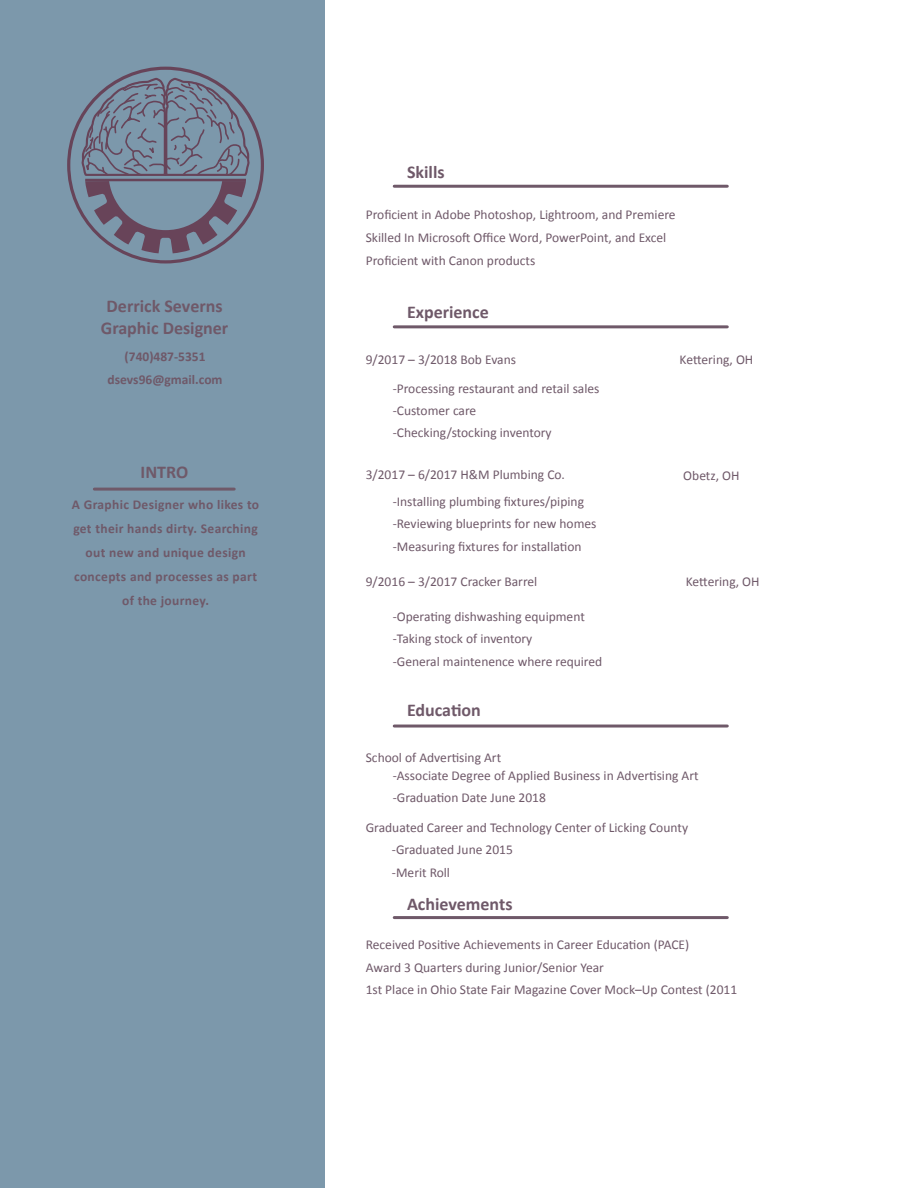
<style>
.page{position:relative;width:918px;height:1188px;background:#fff}
.page>*{position:absolute;margin:0;border:0;box-sizing:border-box;transform-origin:0 0}
.t1{font:700 18px/22.5px "Calibri";color:#6f5969;text-align:center}
.t2{font:13.5px/22.5px "Calibri";color:#6f5969}
.t3{font:700 13.5px/24px "Calibri";letter-spacing:.025em;color:#6f5969;text-align:center}
.t4{font:700 13.5px/22.5px "Calibri";color:#6f5969;text-align:center}
</style>
<div class="page">
<div style="left:0;top:0;width:324px;height:1188px;background:#7c98ab"></div>
<hr style="left:394px;top:185px;width:333px;height:3px;background:#6f5969">
<hr style="left:394px;top:916px;width:333px;height:3px;background:#6f5969">
<hr style="left:94px;top:488px;width:140px;height:3px;background:#6f5969">
<hr style="left:394px;top:325px;width:333px;height:3px;background:#6f5969">
<hr style="left:394px;top:725px;width:333px;height:3px;background:#6f5969">
<svg style="left:80px;top:76px;width:171px;height:177px"></svg>
<h1 class="t1" style="left:101px;top:294px;width:129px">Derrick Severns<br>Graphic Designer</h1>
<p class="t4" style="left:108px;top:345px;width:117px">(740)487-5351 dsevs96@gmail.com</p>
<h1 class="t1" style="left:141px;top:461px;width:49px">INTRO</h1>
<p class="t3" style="left:72px;top:493px;width:189px">A Graphic Designer who likes to get their hands dirty. Searching out new and unique design concepts and processes as part of the journey.</p>
<h1 class="t1" style="left:407px;top:161px;width:39px">Skills</h1>
<p class="t2" style="left:366px;top:203px;width:311px;line-height:23px">Proficient in Adobe Photoshop, Lightroom, and Premiere<br>Skilled In Microsoft Office Word, PowerPoint, and Excel<br>Proficient with Canon products</p>
<h1 class="t1" style="left:407px;top:301px;width:83px">Experience</h1>
<p class="t2" style="left:366px;top:349px;width:152px">9/2017 – 3/2018 Bob Evans</p>
<p class="t2" style="left:393px;top:377px;width:208px">-Processing restaurant and retail sales -Customer care<br>-Checking/stocking inventory</p>
<p class="t2" style="left:366px;top:464px;width:201px">3/2017 – 6/2017 H&amp;M Plumbing Co.</p>
<p class="t2" style="left:393px;top:490px;width:205px">-Installing plumbing fixtures/piping -Reviewing blueprints for new homes -Measuring fixtures for installation</p>
<p class="t2" style="left:366px;top:570px;width:173px">9/2016 – 3/2017 Cracker Barrel</p>
<p class="t2" style="left:393px;top:605px;width:211px">-Operating dishwashing equipment -Taking stock of inventory<br>-General maintenence where required</p>
<h1 class="t1" style="left:407px;top:699px;width:75px">Education</h1>
<p class="t2" style="left:366px;top:746px;width:137px">School of Advertising Art</p>
<p class="t2" style="left:680px;top:349px;width:75px">Kettering, OH</p>
<p class="t2" style="left:683px;top:464px;width:58px">Obetz, OH</p>
<p class="t2" style="left:686px;top:570px;width:75px">Kettering, OH</p>
<p class="t2" style="left:393px;top:764px;width:307px">-Associate Degree of Applied Business in Advertising Art -Graduation Date June 2018</p>
<p class="t2" style="left:366px;top:816px;width:324px">Graduated Career and Technology Center of Licking County</p>
<p class="t2" style="left:392px;top:839px;width:122px">-Graduated June 2015 -Merit Roll</p>
<h1 class="t1" style="left:407px;top:893px;width:107px">Achievements</h1>
<p class="t2" style="left:366px;top:933px;width:373px">Received Positive Achievements in Career Education (PACE)<br>Award 3 Quarters during Junior/Senior Year<br>1st Place in Ohio State Fair Magazine Cover Mock–Up Contest (2011</p>
</div>
